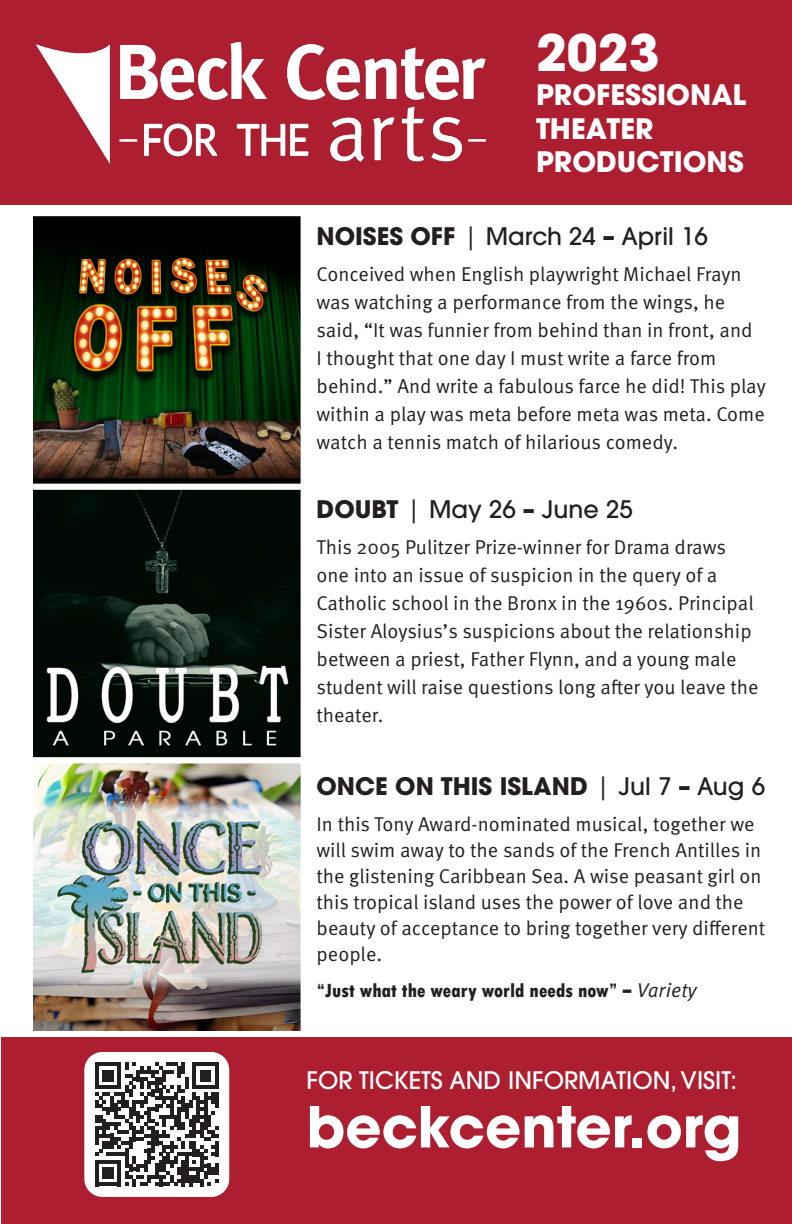
<style>
.page{position:relative;width:792px;height:1224px;background:#fff}
.page>*{position:absolute;margin:0;border:0;box-sizing:border-box;transform-origin:0 0}
.t1{font:700 56px "ITC Avant Garde Pro";color:#fff}
.t2{font:700 50px "ITC Avant Garde Pro";color:#fff}
.t3{font:700 28px/33.6px "ITC Avant Garde Pro";color:#fff}
.t4{font:500 24px "ITC Avant Garde Pro";color:#231f20}
.t5{font:500 24px "ITC Avant Garde Pro";color:#fff}
.t6{font:700 24px "ITC Avant Garde Pro";color:#231f20}
.t7{font:20px/28px "Meta OT Norm";color:#231f20}
.t8{font:800 condensed 20px "Tw Cen";color:#231f20}
.s1{font-weight:700}
.s2{font-weight:400}
.s3{font-weight:500}
.s4{font-family:"ITC Avant Garde Pro";font-weight:700;font-stretch:normal}
.s5{font-family:"Meta OT Norm Ita";font-weight:400;font-stretch:normal}
</style>
<div class="page">
<div style="left:1px;top:0;width:791px;height:205px;background:#ac1e30"></div>
<img style="left:35px;top:43px;width:451px;height:121px">
<div style="left:2px;top:1037px;width:790px;height:187px;background:#ac1e30"></div>
<img style="left:34px;top:217px;width:266px;height:266px">
<div style="left:27px;top:210px;width:280px;height:280px;border:6px solid #fff"></div>
<svg style="left:34px;top:491px;width:266px;height:265px;background:#18201a"></svg>
<div style="left:27px;top:484px;width:280px;height:279px;border:6px solid #fff"></div>
<img style="left:34px;top:764px;width:266px;height:266px">
<div style="left:27px;top:757px;width:280px;height:280px;border:6px solid #fff"></div>
<div style="left:84px;top:1052px;width:145px;height:145px;background:#fff;border-radius:18px"></div>
<svg style="left:95px;top:1063px;width:124px;height:123px"></svg>
<p class="t2" style="left:536px;top:20px;width:125px">2023</p>
<p class="t3" style="left:536px;top:78px;width:212px">PROFESSIONAL</p>
<p class="t3" style="left:536px;top:111px;width:209px">THEATER<br>PRODUCTIONS</p>
<p class="t4" style="left:317px;top:221px;width:393px"><span class="s1">NOISES OFF</span> <span class="s2">|</span> March 24 <span class="s1">–</span> April 16</p>
<p class="t7" style="left:317px;top:261px;width:451px">Conceived when English playwright Michael Frayn was watching a performance from the wings, he said, “It was funnier from behind than in front, and<br>I thought that one day I must write a farce from behind.” And write a fabulous farce he did! This play within a play was meta before meta was meta. Come watch a tennis match of hilarious comedy.</p>
<p class="t4" style="left:317px;top:494px;width:318px"><span class="s1">DOUBT</span> <span class="s2">|</span> May 26 <span class="s1">–</span> June 25</p>
<p class="t7" style="left:317px;top:533px;width:444px">This 2005 Pulitzer Prize-winner for Drama draws one into an issue of suspicion in the query of a Catholic school in the Bronx in the 1960s. Principal Sister Aloysius’s suspicions about the relationship between a priest, Father Flynn, and a young male student will raise questions long after you leave the theater.</p>
<p class="t6" style="left:317px;top:770px;width:450px">ONCE ON THIS ISLAND <span class="s2">|</span> <span class="s3">Jul 7</span> – <span class="s3">Aug 6</span></p>
<p class="t7" style="left:317px;top:811px;width:450px;line-height:26px">In this Tony Award-nominated musical, together we will swim away to the sands of the French Antilles in the glistening Caribbean Sea. A wise peasant girl on this tropical island uses the power of love and the beauty of acceptance to bring together very different people.</p>
<p class="t8" style="left:317px;top:979px;width:382px">“Just what the weary world needs now” <span class="s4">–</span> <span class="s5">Variety</span></p>
<p class="t5" style="left:307px;top:1065px;width:432px">FOR TICKETS AND INFORMATION, VISIT:</p>
<p class="t1" style="left:307px;top:1089px;width:436px">beckcenter.org</p>
</div>
